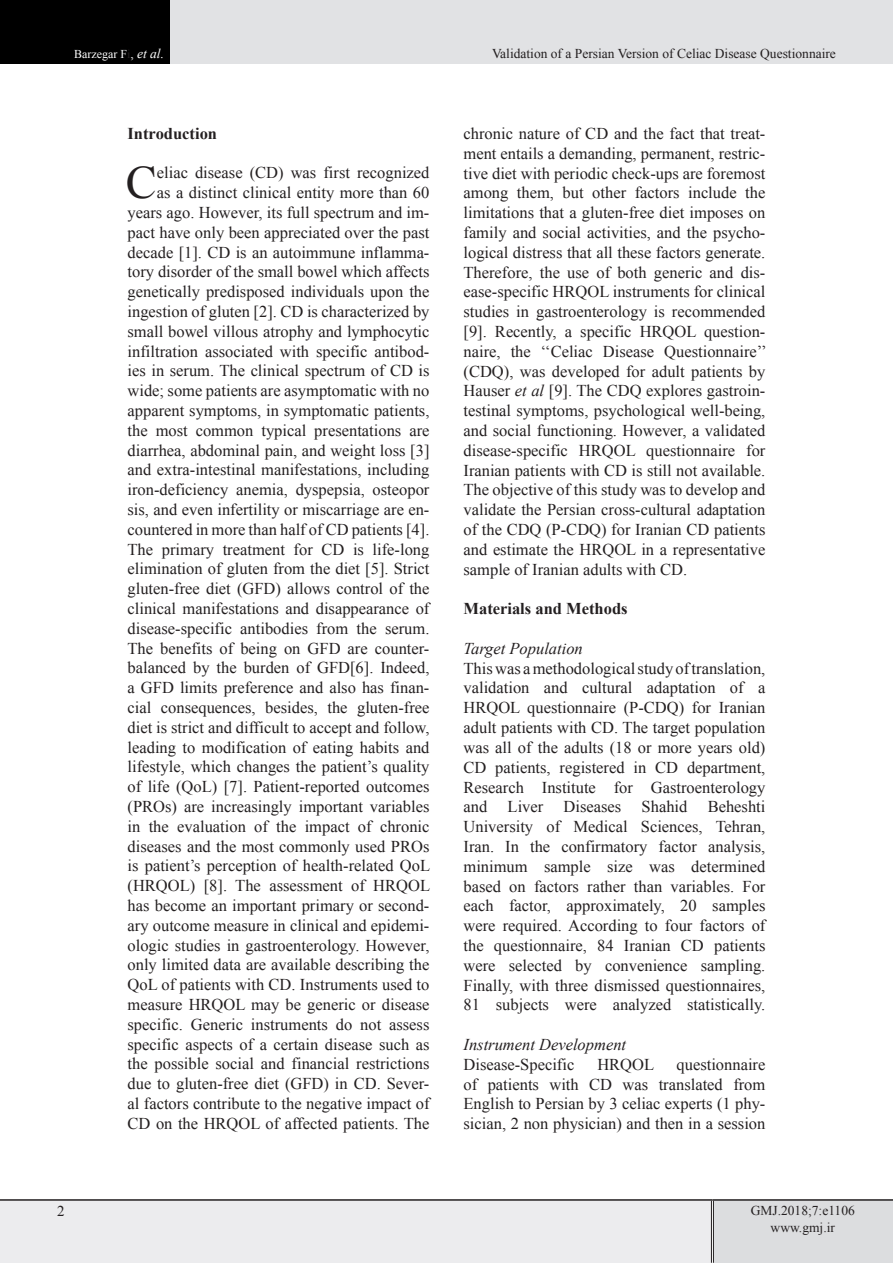
<style>
.page{position:relative;width:893px;height:1263px;background:#fff}
.page>*{position:absolute;margin:0;border:0;box-sizing:border-box;transform-origin:0 0}
.t1{font:46.35px "Times New Roman";color:#231f20}
.t2{font:16.5px/19.8px "Times New Roman";color:#231f20;text-align:justify}
.t3{font:italic 16.5px "Times New Roman";color:#231f20}
.t4{font:700 16.5px "Times New Roman";color:#231f20}
.t5{font:15px "Times New Roman";color:#231f20}
.eeeeeeeeeeee{font:13.5px "Times New Roman";color:#231f20}
.t6{font:12px "Times New Roman";color:#fff}
.s1{color:#231f20}
.s2{font-size:13.5px}
.s3{font-style:italic;font-size:13.5px}
.s4{font-style:italic}
</style>
<div class="page">
<div style="left:0;top:0;width:170px;height:64px;background:#000"></div>
<div style="left:170px;top:0;width:723px;height:64px;background:#e1e2e4"></div>
<div style="left:0;top:1200px;width:712px;height:63px;background:#ececee"></div>
<div style="left:712px;top:1200px;width:181px;height:63px;background:#dcdddf"></div>
<hr style="left:711px;top:1201px;width:3px;height:62px;background:#fff">
<hr style="left:711px;top:1201px;width:1px;height:62px;background:#231f20">
<hr style="left:713px;top:1201px;width:1px;height:62px;background:#231f20">
<hr style="left:0;top:1199px;width:712px;height:2px;background:#231f20">
<hr style="left:712px;top:1199px;width:181px;height:2px;background:#231f20">
<p class="t6" style="left:74px;top:46px;width:92px">Barzegar F<span class="s1">i</span><span class="s2">,</span> <span class="s3">et al.</span></p>
<p class="eeeeeeeeeeee" style="left:492px;top:44px;width:345px">Validation of a Persian Version of Celiac Disease Questionnaire</p>
<p class="t4" style="left:128px;top:122px;width:91px">Introduction</p>
<p class="t1" style="left:126px;top:151px;width:32px">C</p>
<p class="t2" style="left:128px;top:163px;width:303px;text-align:right">eliac disease (CD) was first recognized<br>as a distinct clinical entity more than 60 years ago. However, its full spectrum and im&shy;pact have only been appreciated over the past decade [1]. CD is an autoimmune inflamma&shy;tory disorder of the small bowel which affects genetically predisposed individuals upon the ingestion of gluten [2]. CD is characterized by small bowel villous atrophy and lymphocytic infiltration associated with specific antibod&shy;ies in serum. The clinical spectrum of CD is wide; some patients are asymptomatic with no apparent symptoms, in symptomatic patients, the most common typical presentations are diarrhea, abdominal pain, and weight loss [3] and extra-intestinal manifestations, including iron-deficiency anemia, dyspepsia, osteopor sis, and even infertility or miscarriage are en&shy;countered in more than half of CD patients [4].</p>
<p class="t2" style="left:128px;top:539px;width:304px">The primary treatment for CD is life-long elimination of gluten from the diet [5]. Strict gluten-free diet (GFD) allows control of the clinical manifestations and disappearance of disease-specific antibodies from the serum.<br>The benefits of being on GFD are counter&shy;balanced by the burden of GFD[6]. Indeed, a GFD limits preference and also has finan&shy;cial consequences, besides, the gluten-free diet is strict and difficult to accept and follow, leading to modification of eating habits and lifestyle, which changes the patient’s quality of life (QoL) [7]. Patient-reported outcomes (PROs) are increasingly important variables in the evaluation of the impact of chronic diseases and the most commonly used PROs is patient’s perception of health-related QoL (HRQOL) [8]. The assessment of HRQOL has become an important primary or second&shy;ary outcome measure in clinical and epidemi&shy;ologic studies in gastroenterology. However, only limited data are available describing the QoL of patients with CD. Instruments used to measure HRQOL may be generic or disease specific. Generic instruments do not assess specific aspects of a certain disease such as the possible social and financial restrictions due to gluten-free diet (GFD) in CD. Sever&shy;al factors contribute to the negative impact of CD on the HRQOL of affected patients. The</p>
<p class="t2" style="left:463px;top:123px;width:305px">chronic nature of CD and the fact that treat&shy;ment entails a demanding, permanent, restric&shy;tive diet with periodic check-ups are foremost among them, but other factors include the limitations that a gluten-free diet imposes on family and social activities, and the psycho&shy;logical distress that all these factors generate.<br>Therefore, the use of both generic and dis&shy;ease-specific HRQOL instruments for clinical studies in gastroenterology is recommended [9]. Recently, a specific HRQOL question&shy;naire, the ‘‘Celiac Disease Questionnaire’’ (CDQ), was developed for adult patients by Hauser <span class="s4">et al</span> [9]. The CDQ explores gastroin&shy;testinal symptoms, psychological well-being, and social functioning. However, a validated disease-specific HRQOL questionnaire for Iranian patients with CD is still not available.<br>The objective of this study was to develop and validate the Persian cross-cultural adaptation of the CDQ (P-CDQ) for Iranian CD patients and estimate the HRQOL in a representative sample of Iranian adults with CD.</p>
<p class="t4" style="left:463px;top:597px;width:166px">Materials and Methods</p>
<p class="t3" style="left:463px;top:637px;width:121px">Target Population</p>
<p class="t2" style="left:463px;top:658px;width:303px">This was a methodological study of translation, validation and cultural adaptation of a HRQOL questionnaire (P-CDQ) for Iranian adult patients with CD. The target population was all of the adults (18 or more years old)<br>CD patients, registered in CD department, Research Institute for Gastroenterology and Liver Diseases Shahid Beheshti University of Medical Sciences, Tehran, Iran. In the confirmatory factor analysis, minimum sample size was determined based on factors rather than variables. For each factor, approximately, 20 samples were required. According to four factors of the questionnaire, 84 Iranian CD patients were selected by convenience sampling.<br>Finally, with three dismissed questionnaires, 81 subjects were analyzed statistically.</p>
<p class="t3" style="left:463px;top:1033px;width:164px">Instrument Development</p>
<p class="t2" style="left:463px;top:1054px;width:112px">Disease-Specific</p>
<p class="t2" style="left:597px;top:1054px;width:58px">HRQOL</p>
<p class="t2" style="left:463px;top:1054px;width:303px;text-align:right">questionnaire<br>of patients with CD was translated from</p>
<p class="t2" style="left:463px;top:1094px;width:303px">English to Persian by 3 celiac experts (1 phy&shy;sician, 2 non physician) and then in a session</p>
<p class="t5" style="left:57px;top:1201px;width:9px">2</p>
<p class="eeeeeeeeeeee" style="left:751px;top:1202px;width:106px">GMJ.2018;7:e1106</p>
<p class="eeeeeeeeeeee" style="left:771px;top:1218px;width:66px">www.gmj.ir</p>
</div>
